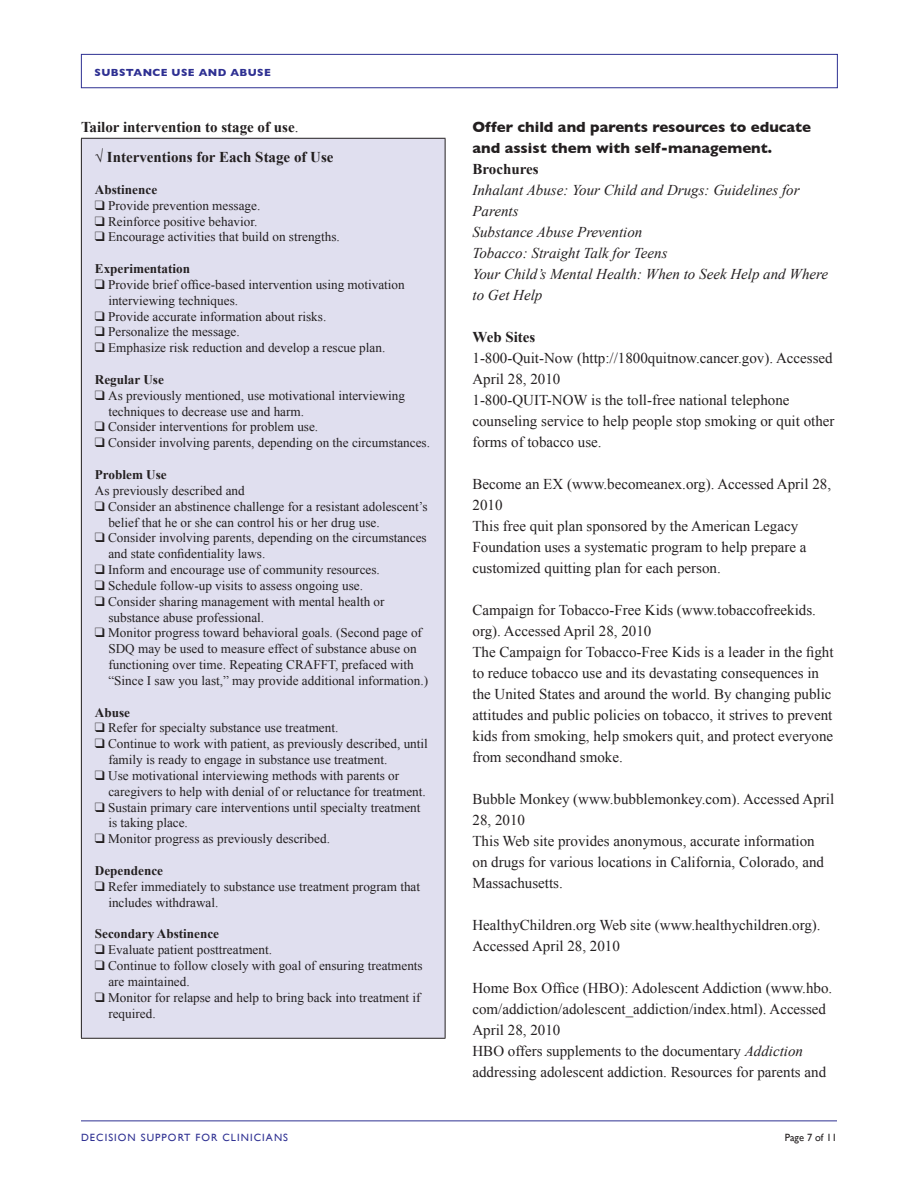
<style>
.page{position:relative;width:918px;height:1188px;background:#fff}
.page>*{position:absolute;margin:0;border:0;box-sizing:border-box;transform-origin:0 0}
.t1{font:15px/21px "Times New Roman";color:#231f20}
.t2{font:italic 15px/21px "Times New Roman";color:#231f20}
.t3{font:700 15px/30.3px "Times New Roman";color:#231f20}
.t4{font:700 15px/21px "Gill Sans";color:#231f20}
.t5{font:13.2px/15.9px "Times New Roman";color:#231f20}
.t6{font:700 13.2px "Times New Roman";color:#231f20}
.t7{font:10.5px "Gill Sans";letter-spacing:.1em;color:#2e3092}
.t8{font:700 10.5px "Gill Sans";letter-spacing:.04em;color:#2e3092}
.t9{font:10.5px "Gill Sans";color:#231f20}
.s1{font-weight:400}
.s2{font-style:italic}
</style>
<div class="page">
<div style="left:81px;top:54px;width:757px;height:34px;border:1px solid #2e3092"></div>
<hr style="left:81px;top:1121px;width:756px;height:1px;background:#2e3092">
<div style="left:81px;top:138px;width:364px;height:900px;background:#e0dfef"></div>
<hr style="left:81px;top:138px;width:365px;height:1px;background:#231f20">
<hr style="left:81px;top:139px;width:1px;height:899px;background:#231f20">
<hr style="left:445px;top:139px;width:1px;height:899px;background:#231f20">
<hr style="left:81px;top:1038px;width:365px;height:1px;background:#231f20">
<p class="t8" style="left:94px;top:66px;width:178px">SUBSTANCE USE AND ABUSE</p>
<p class="t3" style="left:95px;top:111px;width:240px;text-indent:-14px">Tailor intervention to stage of use<span class="s1">.<br></span><span class="s2">√</span> Interventions for Each Stage of Use</p>
<p class="t6" style="left:95px;top:180px;width:64px">Abstinence</p>
<p class="t5" style="left:95px;top:197px;width:167px">❑ Provide prevention message.</p>
<p class="t5" style="left:95px;top:213px;width:164px">❑ Reinforce positive behavior.</p>
<p class="t5" style="left:95px;top:229px;width:247px">❑ Encourage activities that build on strengths.</p>
<p class="t6" style="left:95px;top:260px;width:97px">Experimentation</p>
<p class="t5" style="left:108px;top:276px;width:298px;text-indent:-14px">❑ Provide brief office-based intervention using motivation interviewing techniques.</p>
<p class="t5" style="left:95px;top:308px;width:233px">❑ Provide accurate information about risks.</p>
<p class="t5" style="left:95px;top:324px;width:146px">❑ Personalize the message.</p>
<p class="t5" style="left:95px;top:340px;width:292px">❑ Emphasize risk reduction and develop a rescue plan.</p>
<p class="t6" style="left:95px;top:370px;width:71px">Regular Use</p>
<p class="t5" style="left:108px;top:387px;width:298px;text-indent:-14px">❑ As previously mentioned, use motivational interviewing techniques to decrease use and harm.</p>
<p class="t5" style="left:95px;top:419px;width:225px">❑ Consider interventions for problem use.</p>
<p class="t5" style="left:95px;top:435px;width:337px">❑ Consider involving parents, depending on the circumstances.</p>
<p class="t6" style="left:95px;top:465px;width:73px">Problem Use</p>
<p class="t5" style="left:95px;top:482px;width:151px">As previously described and</p>
<p class="t5" style="left:108px;top:498px;width:321px;text-indent:-14px">❑ Consider an abstinence challenge for a resistant adolescent’s belief that he or she can control his or her drug use.</p>
<p class="t5" style="left:108px;top:530px;width:320px;text-indent:-14px">❑ Consider involving parents, depending on the circumstances and state confidentiality laws.</p>
<p class="t5" style="left:95px;top:561px;width:286px">❑ Inform and encourage use of community resources.</p>
<p class="t5" style="left:95px;top:577px;width:270px">❑ Schedule follow-up visits to assess ongoing use.</p>
<p class="t5" style="left:108px;top:593px;width:278px;text-indent:-14px">❑ Consider sharing management with mental health or substance abuse professional.</p>
<p class="t5" style="left:108px;top:625px;width:321px;text-indent:-14px">❑ Monitor progress toward behavioral goals. (Second page of SDQ may be used to measure effect of substance abuse on functioning over time. Repeating CRAFFT, prefaced with “Since I saw you last,” may provide additional information.)</p>
<p class="t6" style="left:95px;top:703px;width:37px">Abuse</p>
<p class="t5" style="left:95px;top:720px;width:245px">❑ Refer for specialty substance use treatment.</p>
<p class="t5" style="left:108px;top:736px;width:321px;text-indent:-14px">❑ Continue to work with patient, as previously described, until family is ready to engage in substance use treatment.</p>
<p class="t5" style="left:108px;top:767px;width:319px;text-indent:-14px">❑ Use motivational interviewing methods with parents or caregivers to help with denial of or reluctance for treatment.</p>
<p class="t5" style="left:108px;top:799px;width:314px;text-indent:-14px">❑ Sustain primary care interventions until specialty treatment is taking place.</p>
<p class="t5" style="left:95px;top:831px;width:237px">❑ Monitor progress as previously described.</p>
<p class="t6" style="left:95px;top:861px;width:70px">Dependence</p>
<p class="t5" style="left:108px;top:878px;width:313px;text-indent:-14px">❑ Refer immediately to substance use treatment program that includes withdrawal.</p>
<p class="t6" style="left:95px;top:925px;width:126px">Secondary Abstinence</p>
<p class="t5" style="left:95px;top:942px;width:179px">❑ Evaluate patient posttreatment.</p>
<p class="t5" style="left:108px;top:957px;width:316px;text-indent:-14px">❑ Continue to follow closely with goal of ensuring treatments are maintained.</p>
<p class="t5" style="left:108px;top:989px;width:314px;text-indent:-14px">❑ Monitor for relapse and help to bring back into treatment if required.</p>
<p class="t4" style="left:472px;top:116px;width:340px">Offer child and parents resources to educate and assist them with self-management.</p>
<p class="t3" style="left:472px;top:153px;width:68px">Brochures</p>
<p class="t2" style="left:472px;top:179px;width:357px">Inhalant Abuse: Your Child and Drugs: Guidelines for<br>Parents<br>Substance Abuse Prevention<br>Tobacco: Straight Talk for Teens<br>Your Child’s Mental Health: When to Seek Help and Where to Get Help</p>
<p class="t3" style="left:472px;top:321px;width:64px">Web Sites</p>
<p class="t1" style="left:472px;top:347px;width:364px">1-800-Quit-Now (http://1800quitnow.cancer.gov). Accessed April 28, 2010<br>1-800-QUIT-NOW is the toll-free national telephone counseling service to help people stop smoking or quit other forms of tobacco use.</p>
<p class="t1" style="left:472px;top:473px;width:360px">Become an EX (www.becomeanex.org). Accessed April 28, 2010<br>This free quit plan sponsored by the American Legacy Foundation uses a systematic program to help prepare a customized quitting plan for each person.</p>
<p class="t1" style="left:472px;top:599px;width:363px">Campaign for Tobacco-Free Kids (www.tobaccofreekids. org). Accessed April 28, 2010<br>The Campaign for Tobacco-Free Kids is a leader in the fight to reduce tobacco use and its devastating consequences in the United States and around the world. By changing public attitudes and public policies on tobacco, it strives to prevent kids from smoking, help smokers quit, and protect everyone from secondhand smoke.</p>
<p class="t1" style="left:472px;top:788px;width:363px">Bubble Monkey (www.bubblemonkey.com). Accessed April 28, 2010<br>This Web site provides anonymous, accurate information<br>on drugs for various locations in California, Colorado, and Massachusetts.</p>
<p class="t1" style="left:472px;top:914px;width:350px">HealthyChildren.org Web site (www.healthychildren.org).<br>Accessed April 28, 2010</p>
<p class="t1" style="left:472px;top:977px;width:361px">Home Box Office (HBO): Adolescent Addiction (www.hbo. com/addiction/adolescent_addiction/index.html). Accessed April 28, 2010<br>HBO offers supplements to the documentary <span class="s2">Addiction </span>addressing adolescent addiction. Resources for parents and</p>
<p class="t7" style="left:81px;top:1132px;width:209px">DECISION SUPPORT FOR CLINICIANS</p>
<p class="t9" style="left:785px;top:1132px;width:54px">PAGE 7 OF 11</p>
</div>
